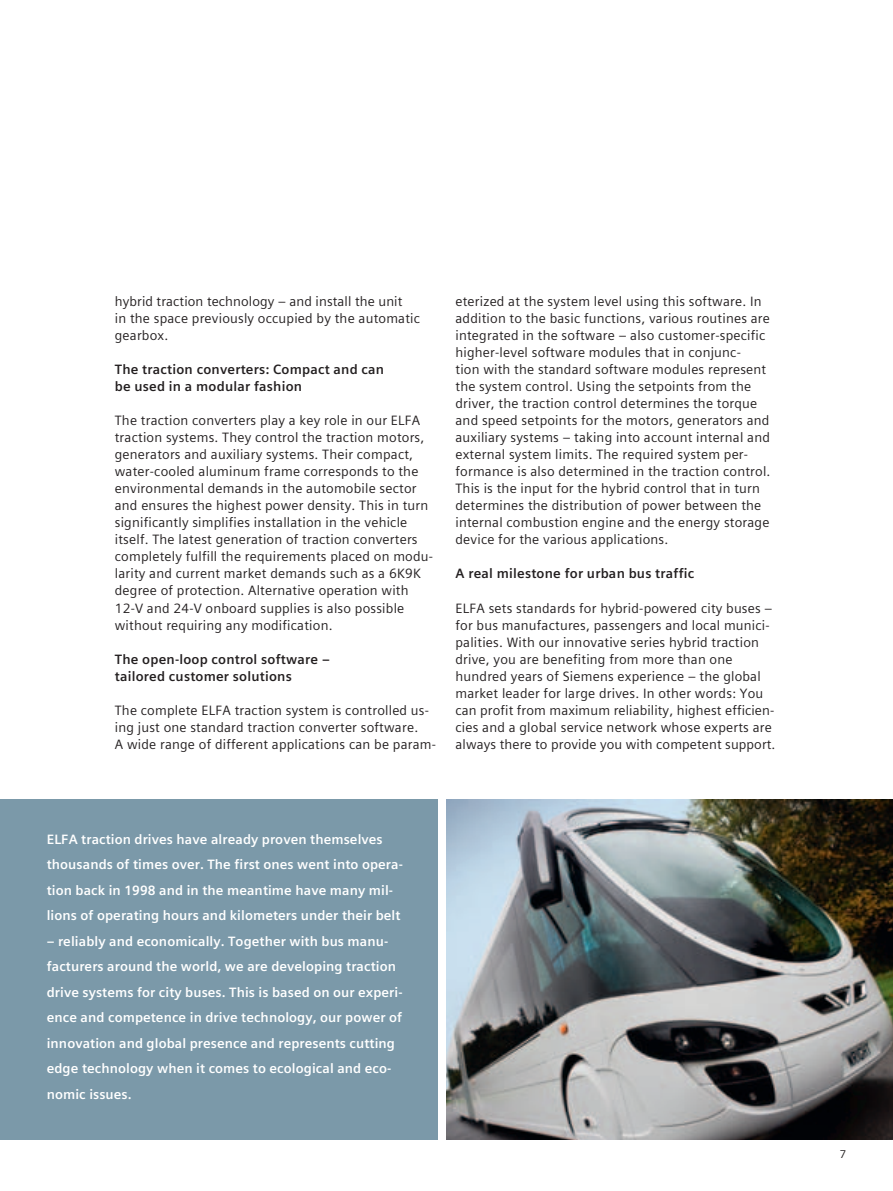
<style>
.page{position:relative;width:893px;height:1191px;background:#fff}
.page>*{position:absolute;margin:0;border:0;box-sizing:border-box;transform-origin:0 0}
._03__Copy_Roman_9pt{font:13.5px/17px "Siemens Sans Global";letter-spacing:.015em;color:#231f20}
._02__LeadIn_9pt_6mm{font:700 13.5px/25.5px "Siemens Sans Global";letter-spacing:.005em;color:#fff}
._02__Subhead_9pt_4mm{font:700 13.5px/17px "Siemens Sans Global";letter-spacing:.015em;color:#231f20}
.t1{font:11.25px "Siemens Sans Global";color:#231f20}
</style>
<div class="page">
<div style="left:0;top:799px;width:438px;height:341px;background:#7b99a9"></div>
<img style="left:446px;top:799px;width:447px;height:341px">
<p class="_03__Copy_Roman_9pt" style="left:115px;top:293px;width:307px">hybrid traction technology – and install the unit<br>in the space previously occupied by the automatic gearbox.</p>
<p class="_02__Subhead_9pt_4mm" style="left:115px;top:361px;width:271px">The traction converters: Compact and can be used in a modular fashion</p>
<p class="_03__Copy_Roman_9pt" style="left:115px;top:412px;width:320px">The traction converters play a key role in our ELFA traction systems. They control the traction motors, generators and auxiliary systems. Their compact, water-cooled aluminum frame corresponds to the environmental demands in the automobile sector and ensures the highest power density. This in turn significantly simplifies installation in the vehicle itself. The latest generation of traction converters completely fulfill the requirements placed on modu&shy;larity and current market demands such as a 6K9K degree of protection. Alternative operation with 12-V and 24-V onboard supplies is also possible without requiring any modification.</p>
<p class="_02__Subhead_9pt_4mm" style="left:115px;top:650px;width:216px">The open-loop control software – tailored customer solutions</p>
<p class="_03__Copy_Roman_9pt" style="left:115px;top:701px;width:323px">The complete ELFA traction system is controlled us&shy;ing just one standard traction converter software.<br>A wide range of different applications can be param-</p>
<p class="_03__Copy_Roman_9pt" style="left:455px;top:293px;width:316px">eterized at the system level using this software. In addition to the basic functions, various routines are integrated in the software – also customer-specific higher-level software modules that in conjunc-<br>tion with the standard software modules represent the system control. Using the setpoints from the driver, the traction control determines the torque and speed setpoints for the motors, generators and auxiliary systems – taking into account internal and external system limits. The required system per&shy;formance is also determined in the traction control.</p>
<p class="_03__Copy_Roman_9pt" style="left:455px;top:480px;width:316px">This is the input for the hybrid control that in turn determines the distribution of power between the internal combustion engine and the energy storage device for the various applications.</p>
<p class="_02__Subhead_9pt_4mm" style="left:455px;top:565px;width:240px">A real milestone for urban bus traffic</p>
<p class="_03__Copy_Roman_9pt" style="left:455px;top:599px;width:321px">ELFA sets standards for hybrid-powered city buses – for bus manufactures, passengers and local munici&shy;palities. With our innovative series hybrid traction drive, you are benefiting from more than one hundred years of Siemens experience – the global market leader for large drives. In other words: You can profit from maximum reliability, highest efficien&shy;cies and a global service network whose experts are always there to provide you with competent support.</p>
<p class="_02__LeadIn_9pt_6mm" style="left:47px;top:826px;width:358px">ELFA traction drives have already proven themselves thousands of times over. The first ones went into opera&shy;tion back in 1998 and in the meantime have many mil&shy;lions of operating hours and kilometers under their belt</p>
<p class="_02__LeadIn_9pt_6mm" style="left:47px;top:928px;width:357px">– reliably and economically. Together with bus manu&shy;facturers around the world, we are developing traction drive systems for city buses. This is based on our experi&shy;ence and competence in drive technology, our power of innovation and global presence and represents cutting edge technology when it comes to ecological and eco&shy;nomic issues.</p>
<p class="t1" style="left:840px;top:1145px;width:8px">7</p>
</div>
